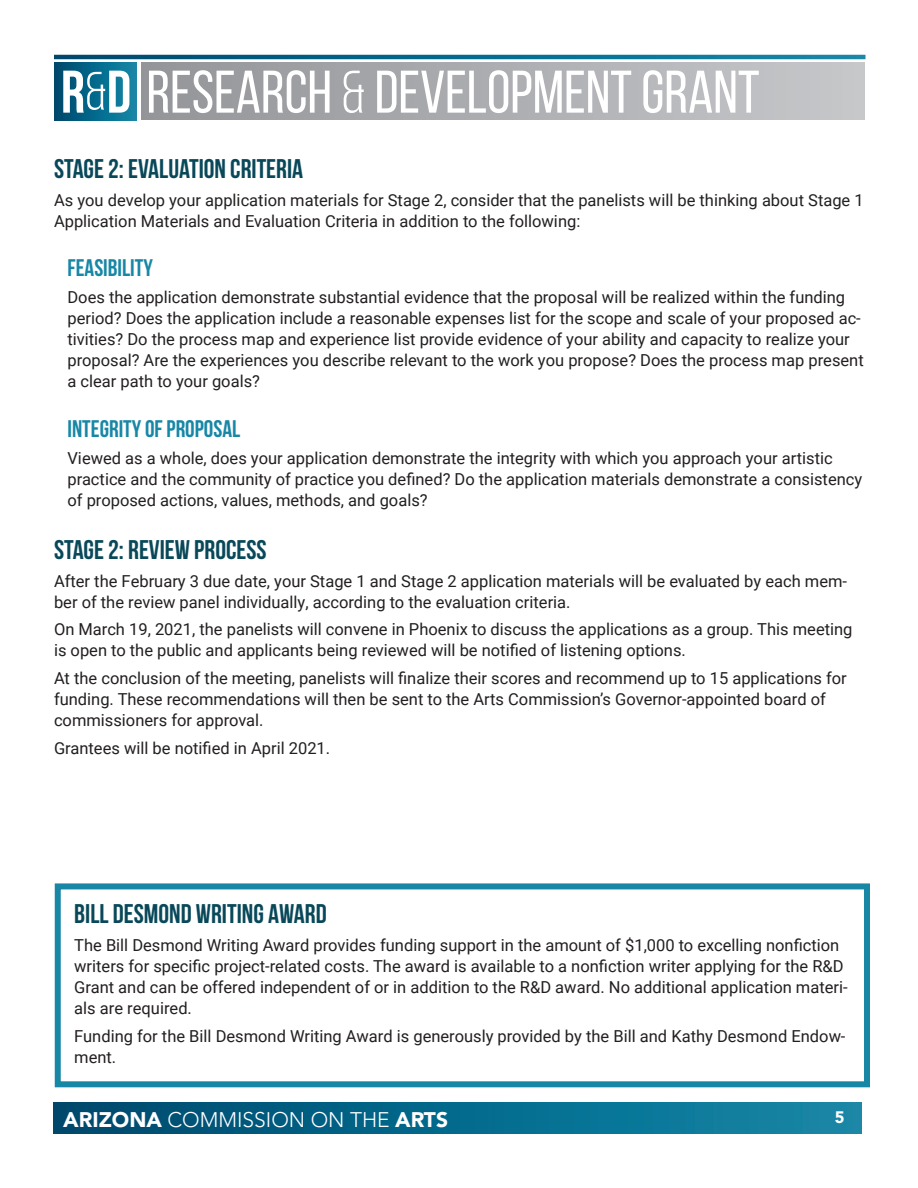
<style>
.page{position:relative;width:918px;height:1188px;background:#fff}
.page>*{position:absolute;margin:0;border:0;box-sizing:border-box;transform-origin:0 0}
.t1{font:60px "Bebas Neue";color:#fff}
.Header_2{font:700 27px "Bebas Neue";color:#094859}
.Header_3{font:700 24px "Bebas Neue";color:#1887a6}
.t2{font:300 21px "Avenir LT Std";color:#fff}
.Body_1{font:16.5px/21px "Roboto";color:#231f20}
.t3{font:900 16.5px "Avenir LT Std";color:#fff}
.s1{font-weight:700}
.s2{font-size:54px}
.s3{font-style:inherit}
.s4{font-weight:900}
</style>
<div class="page">
<div style="left:53px;top:1102px;width:809px;height:31px;background:linear-gradient(to right,#00496e,#1489a9)"></div>
<svg style="left:54px;top:55px;width:812px;height:4px;background:#06698b"></svg>
<div style="left:142px;top:63px;width:723px;height:57px;background:linear-gradient(to right,#939598,#c7c8ca)"></div>
<div style="left:55px;top:63px;width:82px;height:57px;background:linear-gradient(to right,#00496e,#1388a8)"></div>
<div style="left:55px;top:883px;width:815px;height:204px;border:6px solid #1887a6"></div>
<h1 class="t1" style="left:61px;top:59px;width:700px"><span class="s1">R</span><span class="s2">&amp;</span><span class="s1">D</span> RESEARCH <span class="s3">&amp;</span> DEVELOPMENT GRANT</h1>
<p class="Header_2" style="left:54px;top:154px;width:251px">STAGE 2: EVALUATION CRITERIA</p>
<p class="Body_1" style="left:54px;top:189px;width:811px">As you develop your application materials for Stage 2, consider that the panelists will be thinking about Stage 1<br>Application Materials and Evaluation Criteria in addition to the following:</p>
<p class="Header_3" style="left:68px;top:254px;width:87px">FEASIBILITY</p>
<p class="Body_1" style="left:68px;top:287px;width:798px">Does the application demonstrate substantial evidence that the proposal will be realized within the funding period? Does the application include a reasonable expenses list for the scope and scale of your proposed ac&shy;tivities? Do the process map and experience list provide evidence of your ability and capacity to realize your proposal? Are the experiences you describe relevant to the work you propose? Does the process map present a clear path to your goals?</p>
<p class="Header_3" style="left:68px;top:415px;width:174px">INTEGRITY OF PROPOSAL</p>
<p class="Body_1" style="left:68px;top:447px;width:796px">Viewed as a whole, does your application demonstrate the integrity with which you approach your artistic practice and the community of practice you defined? Do the application materials demonstrate a consistency of proposed actions, values, methods, and goals?</p>
<p class="Header_2" style="left:54px;top:535px;width:214px">STAGE 2: REVIEW PROCESS</p>
<p class="Body_1" style="left:54px;top:570px;width:795px">After the February 3 due date, your Stage 1 and Stage 2 application materials will be evaluated by each mem&shy;ber of the review panel individually, according to the evaluation criteria.</p>
<p class="Body_1" style="left:54px;top:618px;width:800px">On March 19, 2021, the panelists will convene in Phoenix to discuss the applications as a group. This meeting is open to the public and applicants being reviewed will be notified of listening options.</p>
<p class="Body_1" style="left:54px;top:667px;width:794px">At the conclusion of the meeting, panelists will finalize their scores and recommend up to 15 applications for funding. These recommendations will then be sent to the Arts Commission’s Governor-appointed board of commissioners for approval.</p>
<p class="Body_1" style="left:54px;top:737px;width:278px">Grantees will be notified in April 2021.</p>
<p class="Header_2" style="left:74px;top:899px;width:254px">BILL DESMOND WRITING AWARD</p>
<p class="Body_1" style="left:74px;top:934px;width:775px">The Bill Desmond Writing Award provides funding support in the amount of $1,000 to excelling nonfiction writers for specific project-related costs. The award is available to a nonfiction writer applying for the R&amp;D Grant and can be offered independent of or in addition to the R&amp;D award. No additional application materi&shy;als are required.</p>
<p class="Body_1" style="left:74px;top:1025px;width:773px">Funding for the Bill Desmond Writing Award is generously provided by the Bill and Kathy Desmond Endow&shy;ment.</p>
<p class="t2" style="left:63px;top:1107px;width:386px"><span class="s4">ARIZONA</span> COMMISSION ON THE <span class="s4">ARTS</span></p>
<p class="t3" style="left:835px;top:1107px;width:11px">5</p>
</div>
